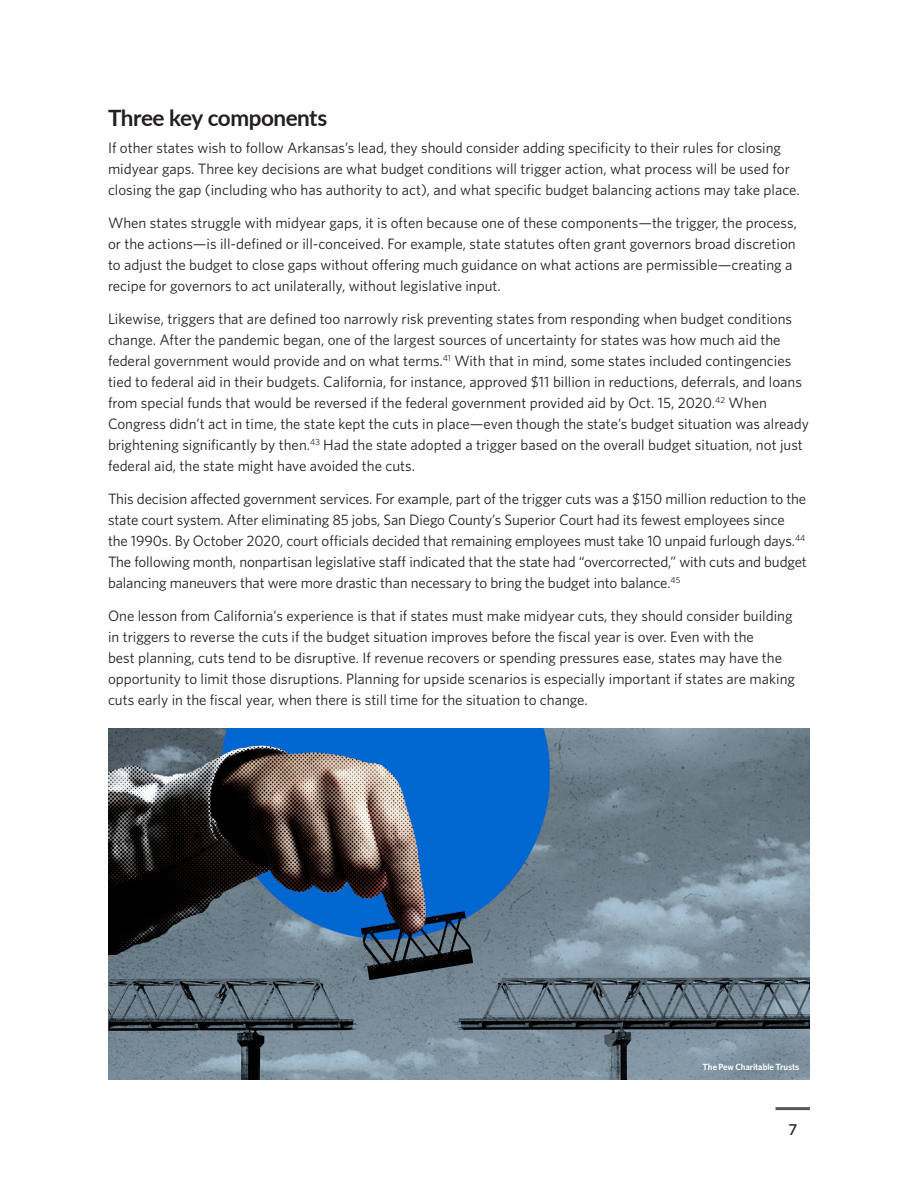
<style>
.page{position:relative;width:918px;height:1188px;background:#fff}
.page>*{position:absolute;margin:0;border:0;box-sizing:border-box;transform-origin:0 0}
.t1{font:700 22.5px "Lato";letter-spacing:-.02em;color:#231f20}
.Body{font:15px/21px "Whitney";color:#231f20}
.t2{font:600 15px "Lato";color:#231f20}
.Photo_credit{font:600 9px "Whitney";letter-spacing:-.01em;color:#fff}
</style>
<div class="page">
<hr style="left:776px;top:1107px;width:34px;height:3px;background:#57585a">
<img style="left:108px;top:728px;width:702px;height:352px">
<h2 class="t1" style="left:108px;top:101px;width:221px">Three key components</h2>
<p class="Body" style="left:108px;top:137px;width:693px">If other states wish to follow Arkansas’s lead, they should consider adding specificity to their rules for closing midyear gaps. Three key decisions are what budget conditions will trigger action, what process will be used for closing the gap (including who has authority to act), and what specific budget balancing actions may take place.</p>
<p class="Body" style="left:108px;top:212px;width:691px">When states struggle with midyear gaps, it is often because one of these components—the trigger, the process, or the actions—is ill-defined or ill-conceived. For example, state statutes often grant governors broad discretion to adjust the budget to close gaps without offering much guidance on what actions are permissible—creating a recipe for governors to act unilaterally, without legislative input.</p>
<p class="Body" style="left:108px;top:308px;width:703px">Likewise, triggers that are defined too narrowly risk preventing states from responding when budget conditions change. After the pandemic began, one of the largest sources of uncertainty for states was how much aid the federal government would provide and on what terms.<sup>41</sup> With that in mind, some states included contingencies tied to federal aid in their budgets. California, for instance, approved $11 billion in reductions, deferrals, and loans from special funds that would be reversed if the federal government provided aid by Oct. 15, 2020.<sup>42</sup> When Congress didn’t act in time, the state kept the cuts in place—even though the state’s budget situation was already brightening significantly by then.<sup>43</sup> Had the state adopted a trigger based on the overall budget situation, not just federal aid, the state might have avoided the cuts.</p>
<p class="Body" style="left:108px;top:488px;width:700px">This decision affected government services. For example, part of the trigger cuts was a $150 million reduction to the state court system. After eliminating 85 jobs, San Diego County’s Superior Court had its fewest employees since the 1990s. By October 2020, court officials decided that remaining employees must take 10 unpaid furlough days.<sup>44<br></sup>The following month, nonpartisan legislative staff indicated that the state had “overcorrected,” with cuts and budget balancing maneuvers that were more drastic than necessary to bring the budget into balance.<sup>45</sup></p>
<p class="Body" style="left:108px;top:605px;width:689px">One lesson from California’s experience is that if states must make midyear cuts, they should consider building in triggers to reverse the cuts if the budget situation improves before the fiscal year is over. Even with the<br>best planning, cuts tend to be disruptive. If revenue recovers or spending pressures ease, states may have the opportunity to limit those disruptions. Planning for upside scenarios is especially important if states are making cuts early in the fiscal year, when there is still time for the situation to change.</p>
<p class="Photo_credit" style="left:703px;top:1061px;width:98px">The Pew Charitable Trusts</p>
<p class="t2" style="left:788px;top:1119px;width:10px">7</p>
</div>
